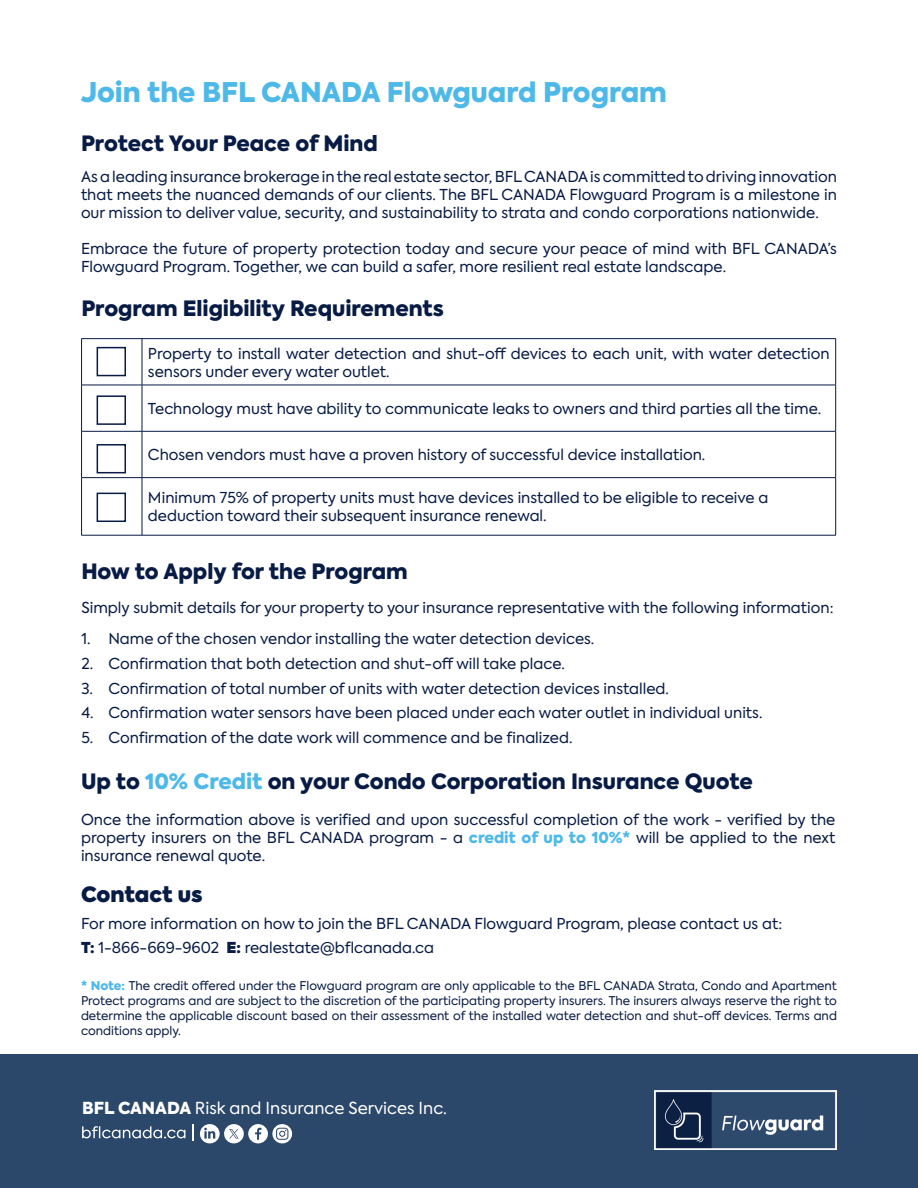
<style>
.page{position:relative;width:918px;height:1188px;background:#fff}
.page>*{position:absolute;margin:0;border:0;box-sizing:border-box;transform-origin:0 0}
.t1{font:900 27px "Axiforma";color:#4eb9e9}
.t2{font:900 21px "Axiforma";color:#071b44}
.t3{font:800 21px "Axiforma";letter-spacing:-.005em;color:#071b44}
.contact_us{font:16.5px "Axiforma";color:#fff}
.t4{font:15px/18px "Axiforma";color:#071b44}
.t5{font:12px/15px "Axiforma";color:#071b44;text-align:justify}
.s1{color:#4eb9e9}
.s2{font-weight:900;color:#4eb9e9}
.s3{font-weight:800}
.s4{font-weight:900}
</style>
<div class="page">
<div style="left:0;top:1055px;width:918px;height:133px;background:#2b4769"></div>
<svg style="left:82px;top:1126px;width:103px;height:12px"></svg>
<svg style="left:192px;top:1125px;width:1px;height:16px"></svg>
<svg style="left:200px;top:1124px;width:92px;height:19px"></svg>
<hr style="left:81px;top:338px;width:61px;height:1px;background:#071b44">
<hr style="left:81px;top:339px;width:1px;height:46px;background:#071b44">
<hr style="left:142px;top:338px;width:694px;height:1px;background:#071b44">
<hr style="left:142px;top:339px;width:1px;height:46px;background:#071b44">
<hr style="left:835px;top:339px;width:1px;height:46px;background:#071b44">
<hr style="left:81px;top:385px;width:61px;height:1px;background:#071b44">
<hr style="left:81px;top:385px;width:1px;height:46px;background:#071b44">
<hr style="left:142px;top:385px;width:694px;height:1px;background:#071b44">
<hr style="left:142px;top:385px;width:1px;height:46px;background:#071b44">
<hr style="left:835px;top:385px;width:1px;height:46px;background:#071b44">
<hr style="left:81px;top:431px;width:61px;height:1px;background:#071b44">
<hr style="left:81px;top:431px;width:1px;height:46px;background:#071b44">
<hr style="left:142px;top:431px;width:694px;height:1px;background:#071b44">
<hr style="left:142px;top:431px;width:1px;height:46px;background:#071b44">
<hr style="left:835px;top:431px;width:1px;height:46px;background:#071b44">
<hr style="left:81px;top:477px;width:61px;height:1px;background:#071b44">
<hr style="left:81px;top:478px;width:1px;height:57px;background:#071b44">
<hr style="left:142px;top:477px;width:694px;height:1px;background:#071b44">
<hr style="left:142px;top:478px;width:1px;height:57px;background:#071b44">
<hr style="left:835px;top:478px;width:1px;height:57px;background:#071b44">
<hr style="left:81px;top:535px;width:61px;height:1px;background:#071b44">
<hr style="left:142px;top:535px;width:694px;height:1px;background:#071b44">
<img style="left:655px;top:1091px;width:181px;height:59px">
<div style="left:97px;top:347px;width:29px;height:29px;border:2px solid #071b44"></div>
<div style="left:97px;top:395px;width:29px;height:30px;border:2px solid #071b44"></div>
<div style="left:97px;top:444px;width:29px;height:29px;border:2px solid #071b44"></div>
<div style="left:97px;top:493px;width:29px;height:29px;border:2px solid #071b44"></div>
<p class="t1" style="left:81px;top:73px;width:587px">Join the BFL CANADA Flowguard Program</p>
<p class="t2" style="left:81px;top:128px;width:298px">Protect Your Peace of Mind</p>
<p class="t4" style="left:81px;top:168px;width:758px;text-align:justify">As a leading insurance brokerage in the real estate sector, BFL CANADA is committed to driving innovation that meets the nuanced demands of our clients. The BFL CANADA Flowguard Program is a milestone in our mission to deliver value, security, and sustainability to strata and condo corporations nationwide.</p>
<p class="t4" style="left:81px;top:240px;width:758px">Embrace the future of property protection today and secure your peace of mind with BFL CANADA’s<br>Flowguard Program. Together, we can build a safer, more resilient real estate landscape.</p>
<p class="t2" style="left:81px;top:294px;width:364px">Program Eligibility Requirements</p>
<p class="t4" style="left:148px;top:344px;width:683px">Property to install water detection and shut-off devices to each unit, with water detection sensors under every water outlet.</p>
<p class="t4" style="left:148px;top:400px;width:675px">Technology must have ability to communicate leaks to owners and third parties all the time.</p>
<p class="t4" style="left:148px;top:446px;width:559px">Chosen vendors must have a proven history of successful device installation.</p>
<p class="t4" style="left:148px;top:489px;width:622px">Minimum 75% of property units must have devices installed to be eligible to receive a deduction toward their subsequent insurance renewal.</p>
<p class="t2" style="left:81px;top:556px;width:328px">How to Apply for the Program</p>
<p class="t4" style="left:81px;top:598px;width:754px">Simply submit details for your property to your insurance representative with the following information:</p>
<p class="t4" style="left:81px;top:630px;width:514px">1. Name of the chosen vendor installing the water detection devices.</p>
<p class="t4" style="left:81px;top:655px;width:485px">2. Confirmation that both detection and shut-off will take place.</p>
<p class="t4" style="left:81px;top:679px;width:589px">3. Confirmation of total number of units with water detection devices installed.</p>
<p class="t4" style="left:81px;top:704px;width:683px">4. Confirmation water sensors have been placed under each water outlet in individual units.</p>
<p class="t4" style="left:81px;top:729px;width:493px">5. Confirmation of the date work will commence and be finalized.</p>
<p class="t2" style="left:81px;top:767px;width:673px">Up to <span class="s1">10% Credit</span> on your Condo Corporation Insurance Quote</p>
<p class="t4" style="left:81px;top:811px;width:756px;text-align:justify">Once the information above is verified and upon successful completion of the work - verified by the property insurers on the BFL CANADA program - a <span class="s2">credit of up to 10%*</span> will be applied to the next insurance renewal quote.</p>
<p class="t3" style="left:81px;top:879px;width:123px">Contact us</p>
<p class="t4" style="left:81px;top:915px;width:703px">For more information on how to join the BFL CANADA Flowguard Program, please contact us at:</p>
<p class="t4" style="left:81px;top:939px;width:355px"><span class="s3">T:</span> 1-866-669-9602 <span class="s3">E:</span> realestate@bflcanada.ca</p>
<p class="t5" style="left:81px;top:978px;width:758px"><span class="s2">* Note:</span> The credit offered under the Flowguard program are only applicable to the BFL CANADA Strata, Condo and Apartment Protect programs and are subject to the discretion of the participating property insurers. The insurers always reserve the right to determine the applicable discount based on their assessment of the installed water detection and shut-off devices. Terms and conditions apply.</p>
<p class="contact_us" style="left:82px;top:1097px;width:367px"><span class="s4">BFL CANADA</span> Risk and Insurance Services Inc.</p>
</div>
